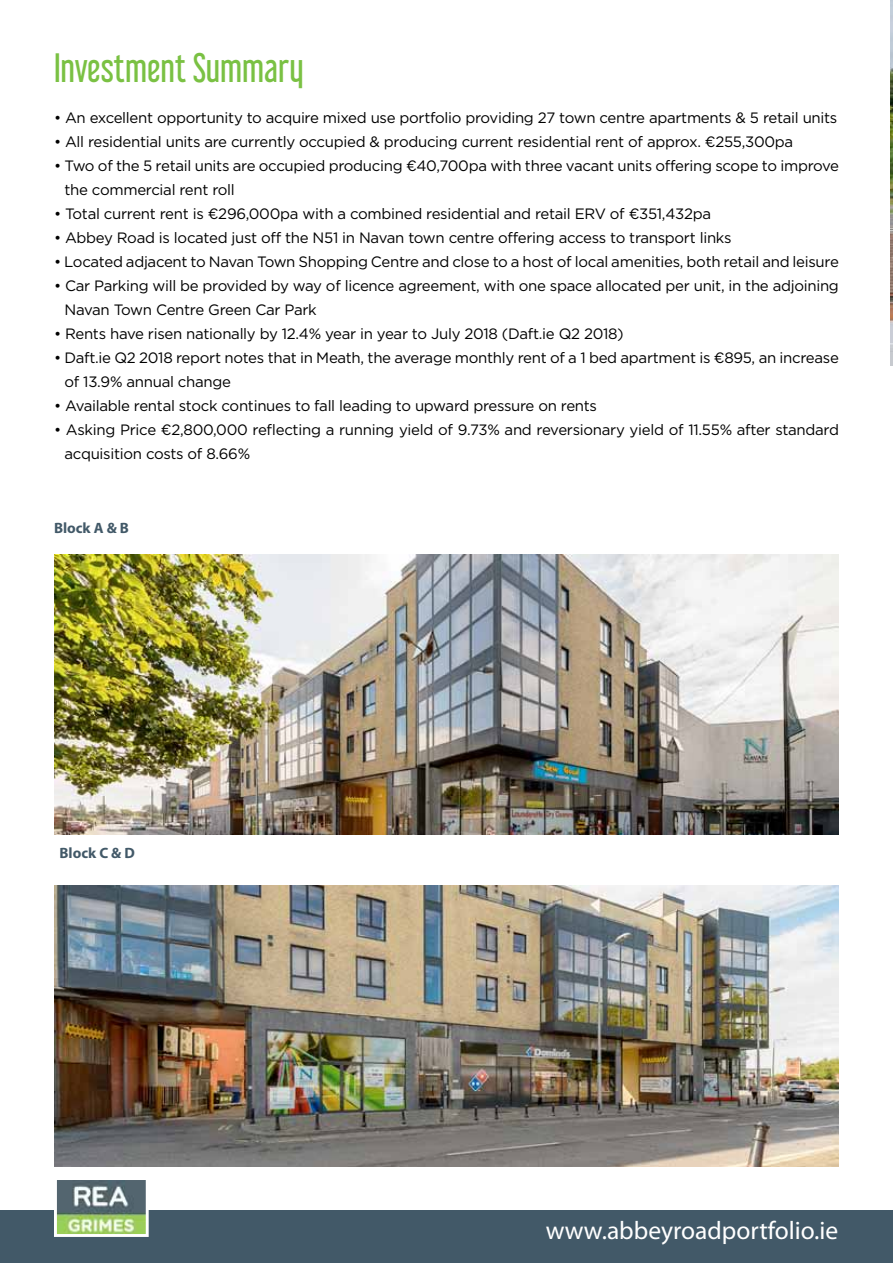
<style>
.page{position:relative;width:893px;height:1263px;background:#fff}
.page>*{position:absolute;margin:0;border:0;box-sizing:border-box;transform-origin:0 0}
.t1{font:36px "Libel Suit Rg";color:#7ac143}
.t2{font:25.5px "Myriad Pro";color:#fff}
.t3{font:15px/24px "Gotham";letter-spacing:-.02em;color:#000}
.t4{font:700 15px "Myriad Pro";color:#425968}
</style>
<div class="page">
<img style="left:890px;top:0;width:3px;height:366px">
<div style="left:0;top:1211px;width:893px;height:52px;background:#425968"></div>
<img style="left:58px;top:1181px;width:87px;height:52px">
<div style="left:54px;top:1177px;width:95px;height:60px;border:3px solid #fff"></div>
<img style="left:54px;top:554px;width:785px;height:281px">
<img style="left:54px;top:885px;width:785px;height:281px">
<h1 class="t1" style="left:54px;top:39px;width:251px">Investment Summary</h1>
<p class="t3" style="left:54px;top:105px;width:785px">• An excellent opportunity to acquire mixed use portfolio providing 27 town centre apartments &amp; 5 retail units</p>
<p class="t3" style="left:54px;top:129px;width:741px">• All residential units are currently occupied &amp; producing current residential rent of approx. €255,300pa</p>
<p class="t3" style="left:64px;top:153px;width:776px;text-indent:-10px">• Two of the 5 retail units are occupied producing €40,700pa with three vacant units offering scope to improve the commercial rent roll</p>
<p class="t3" style="left:54px;top:201px;width:658px">• Total current rent is €296,000pa with a combined residential and retail ERV of €351,432pa</p>
<p class="t3" style="left:54px;top:225px;width:679px">• Abbey Road is located just off the N51 in Navan town centre offering access to transport links</p>
<p class="t3" style="left:54px;top:249px;width:786px">• Located adjacent to Navan Town Shopping Centre and close to a host of local amenities, both retail and leisure</p>
<p class="t3" style="left:64px;top:273px;width:776px;text-indent:-10px">• Car Parking will be provided by way of licence agreement, with one space allocated per unit, in the adjoining<br>Navan Town Centre Green Car Park</p>
<p class="t3" style="left:54px;top:321px;width:571px">• Rents have risen nationally by 12.4% year in year to July 2018 (Daft.ie Q2 2018)</p>
<p class="t3" style="left:64px;top:345px;width:776px;text-indent:-10px">• Daft.ie Q2 2018 report notes that in Meath, the average monthly rent of a 1 bed apartment is €895, an increase of 13.9% annual change</p>
<p class="t3" style="left:54px;top:393px;width:545px">• Available rental stock continues to fall leading to upward pressure on rents</p>
<p class="t3" style="left:64px;top:417px;width:776px;text-indent:-10px">• Asking Price €2,800,000 reflecting a running yield of 9.73% and reversionary yield of 11.55% after standard acquisition costs of 8.66%</p>
<p class="t4" style="left:54px;top:518px;width:76px">Block A &amp; B</p>
<p class="t4" style="left:60px;top:843px;width:77px">Block C &amp; D</p>
<h2 class="t2" style="left:546px;top:1215px;width:294px">www.abbeyroadportfolio.ie</h2>
</div>
